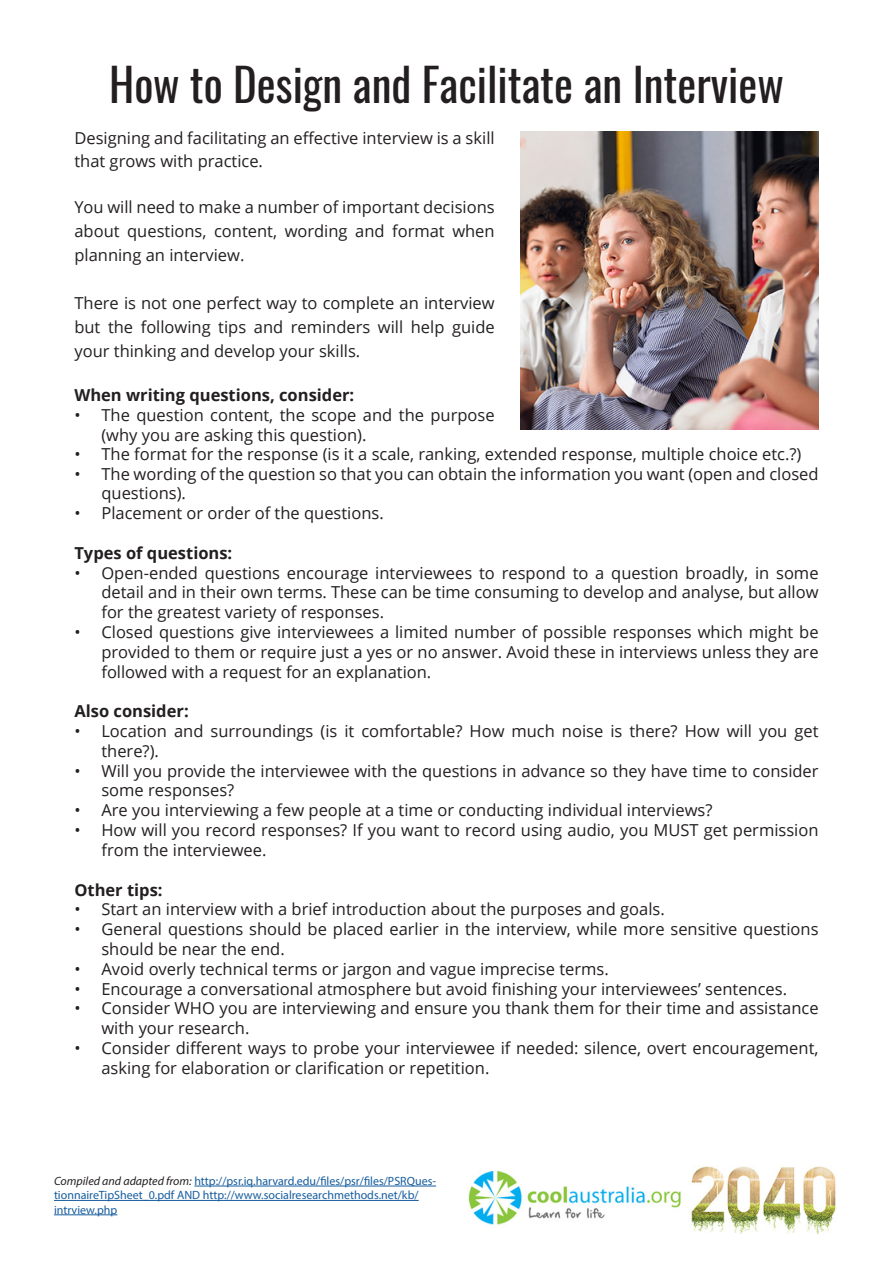
<style>
.page{position:relative;width:893px;height:1263px;background:#fff}
.page>*{position:absolute;margin:0;border:0;box-sizing:border-box;transform-origin:0 0}
.t1{font:45px "Oswald";color:#231f20}
.t2{font:16.5px/19.8px "Open Sans";color:#231f20}
.t3{font:700 16.5px "Open Sans";color:#231f20}
.t4{font:12px/14.4px "Myriad Pro";color:#175d9e}
.s1{font-style:italic;color:#231f20}
</style>
<div class="page">
<hr style="left:194px;top:1186px;width:242px;height:1px;background:#175d9e">
<hr style="left:54px;top:1200px;width:365px;height:1px;background:#175d9e">
<hr style="left:54px;top:1214px;width:63px;height:1px;background:#175d9e">
<img style="left:521px;top:132px;width:298px;height:297px">
<img style="left:468px;top:1166px;width:368px;height:67px">
<p class="t1" style="left:109px;top:54px;width:676px">How to Design and Facilitate an Interview</p>
<p class="t2" style="left:74px;top:127px;width:422px;line-height:22.5px">Designing and facilitating an effective interview is a skill that grows with practice.</p>
<p class="t2" style="left:74px;top:195px;width:422px;line-height:24px;text-align:justify">You will need to make a number of important decisions about questions, content, wording and format when planning an interview.</p>
<p class="t2" style="left:74px;top:291px;width:422px;line-height:24px;text-align:justify">There is not one perfect way to complete an interview but the following tips and reminders will help guide your thinking and develop your skills.</p>
<p class="t3" style="left:74px;top:384px;width:281px">When writing questions, consider:</p>
<p class="t2" style="left:101px;top:405px;width:395px;text-indent:-27px">• The question content, the scope and the purpose (why you are asking this question).</p>
<p class="t2" style="left:74px;top:443px;width:729px">• The format for the response (is it a scale, ranking, extended response, multiple choice etc.?)</p>
<p class="t2" style="left:101px;top:463px;width:719px;text-indent:-27px">• The wording of the question so that you can obtain the information you want (open and closed questions).</p>
<p class="t2" style="left:74px;top:503px;width:311px">• Placement or order of the questions.</p>
<p class="t3" style="left:74px;top:541px;width:159px">Types of questions:</p>
<p class="t2" style="left:101px;top:562px;width:719px;text-align:justify;text-indent:-27px">• Open-ended questions encourage interviewees to respond to a question broadly, in some detail and in their own terms. These can be time consuming to develop and analyse, but allow for the greatest variety of responses.</p>
<p class="t2" style="left:101px;top:622px;width:719px;text-align:justify;text-indent:-27px">• Closed questions give interviewees a limited number of possible responses which might be provided to them or require just a yes or no answer. Avoid these in interviews unless they are followed with a request for an explanation.</p>
<p class="t3" style="left:74px;top:700px;width:116px">Also consider:</p>
<p class="t2" style="left:101px;top:721px;width:719px;text-indent:-27px">• Location and surroundings (is it comfortable? How much noise is there? How will you get there?).</p>
<p class="t2" style="left:101px;top:760px;width:719px;text-indent:-27px">• Will you provide the interviewee with the questions in advance so they have time to consider some responses?</p>
<p class="t2" style="left:74px;top:800px;width:639px">• Are you interviewing a few people at a time or conducting individual interviews?</p>
<p class="t2" style="left:101px;top:820px;width:719px;text-indent:-27px">• How will you record responses? If you want to record using audio, you MUST get permission from the interviewee.</p>
<p class="t3" style="left:74px;top:878px;width:90px">Other tips:</p>
<p class="t2" style="left:74px;top:899px;width:592px">• Start an interview with a brief introduction about the purposes and goals.</p>
<p class="t2" style="left:101px;top:919px;width:719px;text-indent:-27px">• General questions should be placed earlier in the interview, while more sensitive questions should be near the end.</p>
<p class="t2" style="left:74px;top:958px;width:536px">• Avoid overly technical terms or jargon and vague imprecise terms.</p>
<p class="t2" style="left:74px;top:978px;width:714px">• Encourage a conversational atmosphere but avoid finishing your interviewees’ sentences.</p>
<p class="t2" style="left:101px;top:998px;width:719px;text-indent:-27px">• Consider WHO you are interviewing and ensure you thank them for their time and assistance with your research.</p>
<p class="t2" style="left:101px;top:1037px;width:719px;text-indent:-27px">• Consider different ways to probe your interviewee if needed: silence, overt encouragement, asking for elaboration or clarification or repetition.</p>
<p class="t4" style="left:54px;top:1173px;width:384px"><span class="s1">Compiled and adapted from:</span> http://psr.iq.harvard.edu/files/psr/files/PSRQues&shy;tionnaireTipSheet_0.pdf AND http://www.socialresearchmethods.net/kb/ intrview.php</p>
</div>
